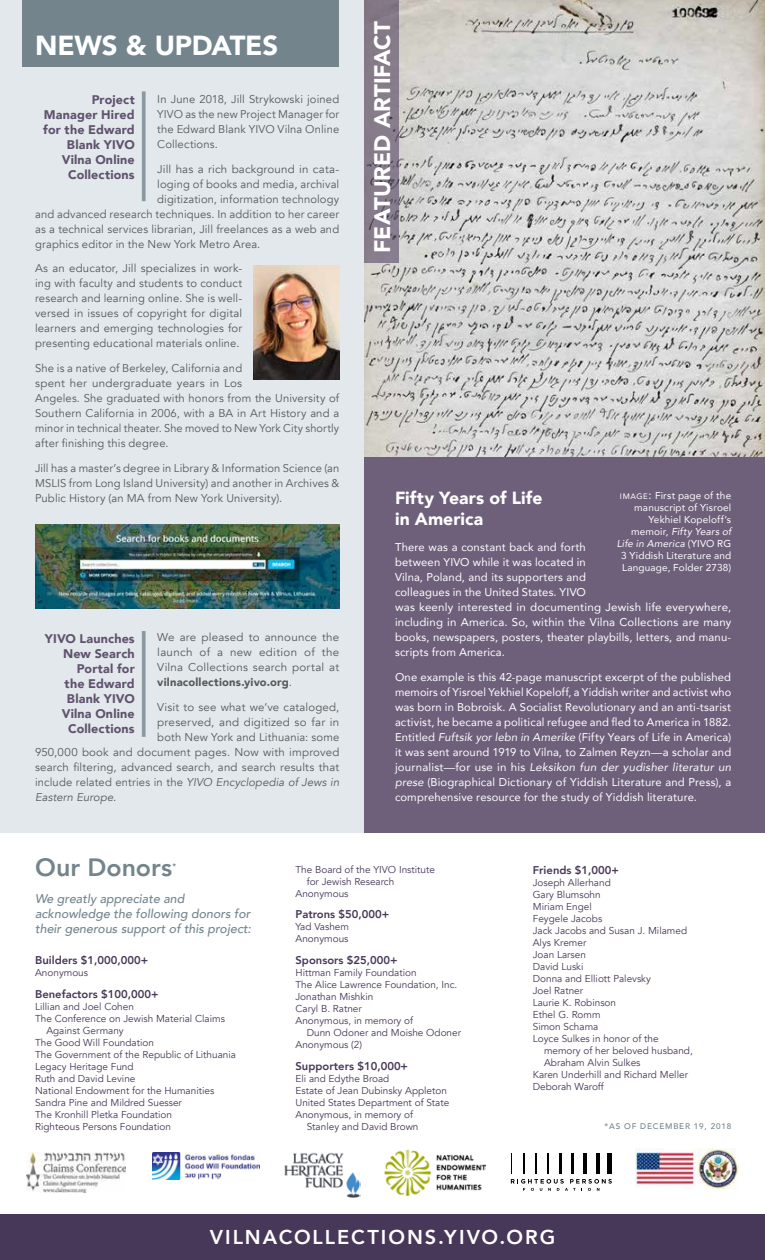
<style>
.page{position:relative;width:765px;height:1260px;background:#fff}
.page>*{position:absolute;margin:0;border:0;box-sizing:border-box;transform-origin:0 0}
.t1{font:900 27.5px "Avenir";letter-spacing:-.01em;color:#fff}
.t2{font:800 25px "Avenir";color:#73848d}
.t3{font:900 22.5px "Avenir";letter-spacing:-.005em;color:#fff}
.t4{font:800 20px "Avenir";letter-spacing:.1em;color:#fff}
.t5{font:900 17.5px/21px "Avenir";letter-spacing:.005em;color:#fff}
.t6{font:900 12.5px/15px "Avenir";letter-spacing:.015em;color:#60526e;text-align:right}
.t7{font:italic 500 12.5px/15px "Avenir";color:#73848d}
.t8{font:11.25px/15px "Avenir";letter-spacing:.01em;color:#58595b;text-align:justify}
.t9{font:11.25px/15px "Avenir";letter-spacing:.015em;color:#fff}
.t10{font:800 11.25px "Avenir";color:#473758}
.t11{font:italic 11.25px "Avenir";letter-spacing:.01em;color:#58595b}
.t12{font:10px/12px "Avenir";color:#473758}
.t13{font:10px/12px "Avenir";letter-spacing:.015em;color:#fff;text-align:right}
.t14{font:500 8.12px "Avenir";letter-spacing:.1em;color:#73848d}
.t15{font:800 8.12px "Avenir";color:#73848d}
.s1{font-weight:900}
.s2{font-style:italic}
.s3{font-style:normal}
.s4{font-size:7.88px}
.s5{font-size:11.25px}
</style>
<div class="page">
<div style="left:0;top:0;width:765px;height:832px;background:#e2e8eb"></div>
<div style="left:0;top:1214px;width:765px;height:46px;background:#473758"></div>
<img style="left:26px;top:1153px;width:100px;height:39px">
<img style="left:152px;top:1152px;width:107px;height:28px">
<img style="left:635px;top:1148px;width:104px;height:41px">
<svg style="left:511px;top:1154px;width:101px;height:37px"></svg>
<hr style="left:535px;top:1154px;width:2px;height:20px;background:#000">
<hr style="left:547px;top:1154px;width:2px;height:20px;background:#000">
<hr style="left:571px;top:1154px;width:3px;height:20px;background:#000">
<hr style="left:584px;top:1154px;width:3px;height:20px;background:#000">
<hr style="left:596px;top:1154px;width:3px;height:20px;background:#000">
<hr style="left:608px;top:1154px;width:4px;height:20px;background:#000">
<hr style="left:559px;top:1154px;width:3px;height:20px;background:#000">
<img style="left:284px;top:1152px;width:76px;height:45px">
<img style="left:384px;top:1149px;width:101px;height:47px">
<div style="left:22px;top:0;width:317px;height:66px;background:#73848d"></div>
<img style="left:364px;top:0;width:401px;height:457px">
<div style="left:364px;top:457px;width:401px;height:375px;background:#6e607b"></div>
<div style="left:364px;top:0;width:35px;height:263px;background:#867b8a"></div>
<svg style="left:142px;top:91px;width:4px;height:110px"></svg>
<img style="left:253px;top:265px;width:86px;height:114px">
<svg style="left:142px;top:631px;width:4px;height:106px"></svg>
<img style="left:35px;top:524px;width:304px;height:84px">
<h1 class="t1" style="left:35px;top:22px;width:245px">NEWS &amp; UPDATES</h1>
<p class="t8" style="left:157px;top:91px;width:184px">In June 2018, Jill Strykowski joined YIVO as the new Project Manager for the Edward Blank YIVO Vilna Online Collections.</p>
<p class="t8" style="left:157px;top:161px;width:184px">Jill has a rich background in cata-</p>
<p class="t8" style="left:157px;top:176px;width:184px">loging of books and media, archival</p>
<p class="t8" style="left:157px;top:191px;width:184px">digitization, information technology</p>
<p class="t8" style="left:35px;top:206px;width:306px">and advanced research techniques. In addition to her career</p>
<p class="t8" style="left:35px;top:221px;width:306px">as a technical services librarian, Jill freelances as a web and</p>
<p class="t8" style="left:35px;top:236px;width:227px">graphics editor in the New York Metro Area.</p>
<p class="t8" style="left:35px;top:261px;width:209px">As an educator, Jill specializes in work&shy;ing with faculty and students to conduct research and learning online. She is well&shy;versed in issues of copyright for digital learners and emerging technologies for presenting educational materials online.</p>
<p class="t8" style="left:35px;top:361px;width:306px;text-align:left">She is a native of Berkeley, California and<br>spent her undergraduate years in Los<br>Angeles. She graduated with honors from the University of Southern California in 2006, with a BA in Art History and a minor in technical theater. She moved to New York City shortly after finishing this degree.</p>
<p class="t8" style="left:35px;top:461px;width:306px">Jill has a master’s degree in Library &amp; Information Science (an MSLIS from Long Island University) and another in Archives &amp; Public History (an MA from New York University).</p>
<p class="t6" style="left:43px;top:92px;width:93px">Project<br>Manager Hired for the Edward<br>Blank YIVO<br>Vilna Online<br>Collections</p>
<p class="t8" style="left:157px;top:630px;width:184px">We are pleased to announce the launch of a new edition of the Vilna Collections search portal at <span class="s1">vilnacollections.yivo.org</span>.</p>
<p class="t8" style="left:157px;top:700px;width:184px">Visit to see what we’ve cataloged,</p>
<p class="t8" style="left:157px;top:715px;width:184px">preserved, and digitized so far in</p>
<p class="t8" style="left:157px;top:730px;width:184px">both New York and Lithuania: some</p>
<p class="t8" style="left:35px;top:745px;width:306px">950,000 book and document pages. Now with improved</p>
<p class="t8" style="left:35px;top:760px;width:306px">search filtering, advanced search, and search results that</p>
<p class="t8" style="left:35px;top:775px;width:306px">include related entries in the <span class="s2">YIVO Encyclopedia of Jews in</span></p>
<p class="t11" style="left:35px;top:791px;width:83px">Eastern Europe<span class="s3">.</span></p>
<p class="t6" style="left:45px;top:630px;width:91px">YIVO Launches<br>New Search<br>Portal for<br>the Edward<br>Blank YIVO<br>Vilna Online<br>Collections</p>
<h3 class="t3" style="left:363px;top:253px;width:233px;rotate:-90deg">FEATURED ARTIFACT</h3>
<h3 class="t5" style="left:395px;top:487px;width:149px">Fifty Years of Life in America</h3>
<p class="t9" style="left:395px;top:539px;width:338px">There was a constant back and forth<br>between YIVO while it was located in<br>Vilna, Poland, and its supporters and<br>colleagues in the United States. YIVO<br>was keenly interested in documenting Jewish life everywhere, including in America. So, within the Vilna Collections are many books, newspapers, posters, theater playbills, letters, and manu&shy;scripts from America.</p>
<p class="t9" style="left:395px;top:669px;width:338px;text-align:justify">One example is this 42-page manuscript excerpt of the published memoirs of Yisroel Yekhiel Kopeloff, a Yiddish writer and activist who was born in Bobroisk. A Socialist Revolutionary and an anti-tsarist activist, he became a political refugee and fled to America in 1882.<br>Entitled <span class="s2">Fuftsik yor lebn in Amerike</span> (Fifty Years of Life in America) it was sent around 1919 to Vilna, to Zalmen Reyzn—a scholar and journalist—for use in his <span class="s2">Leksikon fun der yudisher literatur un prese</span> (Biographical Dictionary of Yiddish Literature and Press), a comprehensive resource for the study of Yiddish literature.</p>
<p class="t13" style="left:617px;top:490px;width:116px"><span class="s4">IMAGE</span><span class="s5">:</span> First page of the manuscript of Yisroel<br>Yekhiel Kopeloff’s memoir, <span class="s2">Fifty Years of<br>Life in America</span> (YIVO RG<br>3 Yiddish Literature and<br>Language, Folder 2738)</p>
<h2 class="t2" style="left:35px;top:845px;width:139px">Our Donors</h2>
<p class="t15" style="left:173px;top:859px;width:5px">*</p>
<p class="t7" style="left:35px;top:892px;width:218px">We greatly appreciate and acknowledge the following donors for their generous support of this project:</p>
<p class="t10" style="left:35px;top:950px;width:115px">Builders $1,000,000+</p>
<p class="t12" style="left:35px;top:967px;width:55px">Anonymous</p>
<p class="t10" style="left:35px;top:983px;width:125px">Benefactors $100,000+</p>
<p class="t12" style="left:35px;top:1000px;width:100px">Lillian and Joel Cohen</p>
<p class="t12" style="left:35px;top:1012px;width:191px">The Conference on Jewish Material Claims</p>
<p class="t12" style="left:46px;top:1024px;width:79px">Against Germany</p>
<p class="t12" style="left:35px;top:1036px;width:120px">The Good Will Foundation</p>
<p class="t12" style="left:35px;top:1048px;width:202px">The Government of the Republic of Lithuania</p>
<p class="t12" style="left:35px;top:1060px;width:100px">Legacy Heritage Fund</p>
<p class="t12" style="left:35px;top:1072px;width:102px">Ruth and David Levine</p>
<p class="t12" style="left:35px;top:1084px;width:181px">National Endowment for the Humanities</p>
<p class="t12" style="left:35px;top:1096px;width:148px">Sandra Pine and Mildred Suesser</p>
<p class="t12" style="left:35px;top:1108px;width:139px">The Kronhill Pletka Foundation</p>
<p class="t12" style="left:35px;top:1120px;width:137px">Righteous Persons Foundation</p>
<p class="t12" style="left:296px;top:863px;width:141px">The Board of the YIVO Institute</p>
<p class="t12" style="left:307px;top:875px;width:89px">for Jewish Research</p>
<p class="t12" style="left:296px;top:887px;width:55px">Anonymous</p>
<p class="t10" style="left:296px;top:904px;width:95px">Patrons $50,000+</p>
<p class="t12" style="left:296px;top:921px;width:55px">Yad Vashem<br>Anonymous</p>
<p class="t10" style="left:296px;top:950px;width:104px">Sponsors $25,000+</p>
<p class="t12" style="left:296px;top:967px;width:163px">Hittman Family Foundation<br>The Alice Lawrence Foundation, Inc.<br>Jonathan Mishkin<br>Caryl B. Ratner<br>Anonymous, in memory of</p>
<p class="t12" style="left:296px;top:1027px;width:167px;text-indent:11px">Dunn Odoner and Moishe Odoner<br>Anonymous (2)</p>
<p class="t10" style="left:296px;top:1055px;width:114px">Supporters $10,000+</p>
<p class="t12" style="left:296px;top:1072px;width:95px">Eli and Edythe Broad</p>
<p class="t12" style="left:296px;top:1084px;width:153px">Estate of Jean Dubinsky Appleton</p>
<p class="t12" style="left:296px;top:1096px;width:155px">United States Department of State</p>
<p class="t12" style="left:296px;top:1108px;width:119px">Anonymous, in memory of</p>
<p class="t12" style="left:307px;top:1120px;width:113px">Stanley and David Brown</p>
<p class="t10" style="left:533px;top:860px;width:88px">Friends $1,000+</p>
<p class="t12" style="left:533px;top:877px;width:156px">Joseph Allerhand<br>Gary Blumsohn<br>Miriam Engel<br>Feygele Jacobs<br>Jack Jacobs and Susan J. Milamed<br>Alys Kremer<br>Joan Larsen<br>David Luski<br>Donna and Elliott Palevsky<br>Joel Ratner<br>Laurie K. Robinson<br>Ethel G. Romm<br>Simon Schama<br>Loyce Sulkes in honor of the</p>
<p class="t12" style="left:544px;top:1045px;width:150px">memory of her beloved husband,</p>
<p class="t12" style="left:544px;top:1057px;width:98px">Abraham Alvin Sulkes</p>
<p class="t12" style="left:533px;top:1069px;width:157px">Karen Underhill and Richard Meller</p>
<p class="t12" style="left:533px;top:1081px;width:72px">Deborah Waroff</p>
<p class="t14" style="left:605px;top:1120px;width:128px">*AS OF DECEMBER 19, 2018</p>
<h3 class="t4" style="left:210px;top:1219px;width:347px">VILNACOLLECTIONS.YIVO.ORG</h3>
</div>
